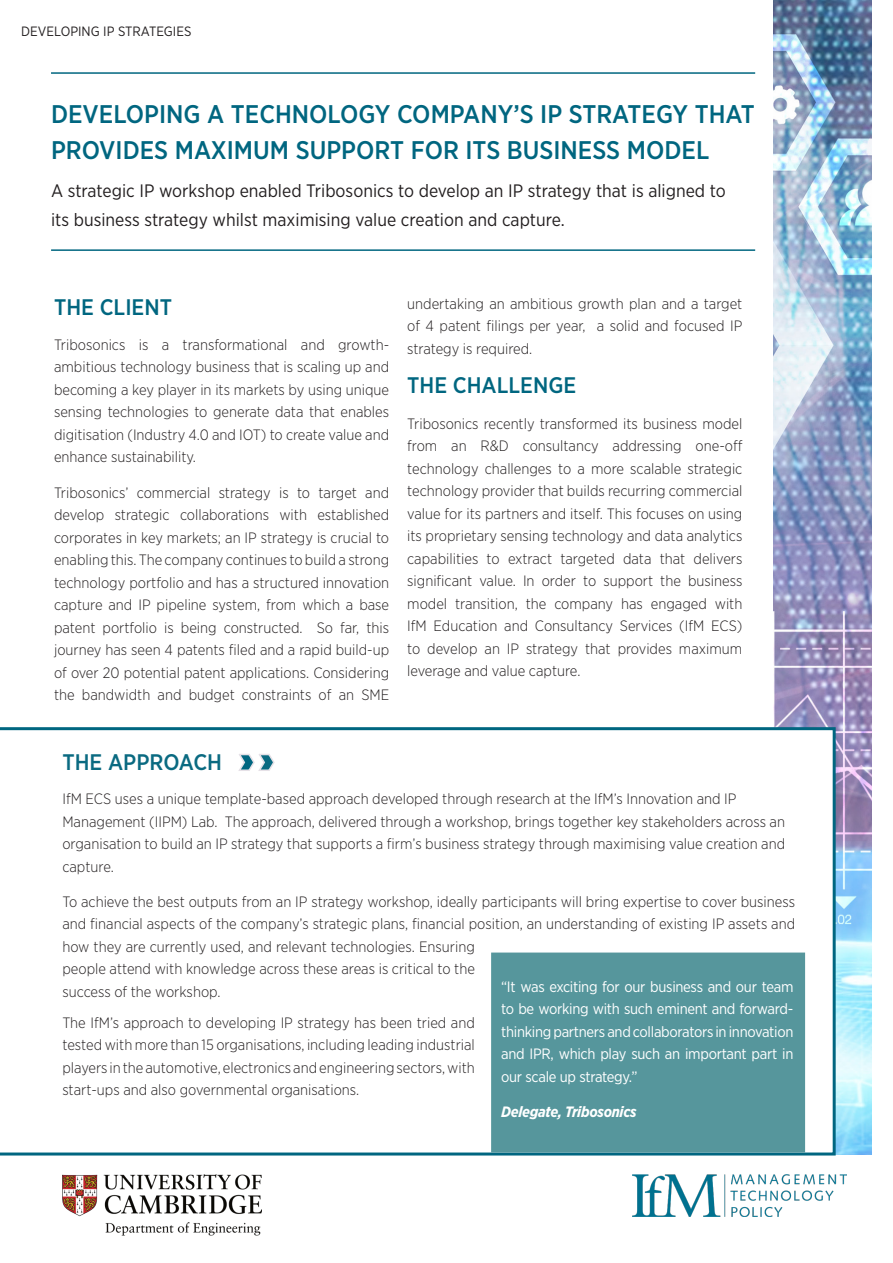
<style>
.page{position:relative;width:893px;height:1263px;background:#fff}
.page>*{position:absolute;margin:0;border:0;box-sizing:border-box;transform-origin:0 0}
.t1{font:500 25.5px "Gotham Narrow";color:#006680}
.t2{font:500 22.5px "Gotham Narrow";color:#006680}
.t3{font:500 22.5px "Gotham Narrow";color:#0a6a81}
.t4{font:18px/28.5px "Gotham Narrow";color:#231f20}
.t5{font:300 15px/22.5px "Gotham Narrow";color:#231f20;text-align:justify}
.t6{font:15px/22.5px "Gotham Narrow";letter-spacing:-.02em;color:#fff;text-align:justify}
.t7{font:italic 700 15px "Gotham Narrow";letter-spacing:-.02em;color:#fff}
.t8{font:13.5px "Gotham Narrow";color:#231f20}
</style>
<div class="page">
<img style="left:774px;top:0;width:97px;height:1154px">
<svg style="left:0;top:727px;width:836px;height:428px"></svg>
<hr style="left:51px;top:249px;width:704px;height:2px;background:#006680">
<hr style="left:51px;top:72px;width:704px;height:2px;background:#006680">
<svg style="left:238px;top:753px;width:38px;height:19px"></svg>
<div style="left:491px;top:952px;width:314px;height:200px;background:#56969c;border:2px solid #56969c"></div>
<img style="left:62px;top:1175px;width:199px;height:61px">
<img style="left:632px;top:1175px;width:214px;height:41px">
<p class="t8" style="left:21px;top:23px;width:172px">DEVELOPING IP STRATEGIES</p>
<p class="t1" style="left:51px;top:98px;width:705px">DEVELOPING A TECHNOLOGY COMPANY’S IP STRATEGY THAT</p>
<p class="t1" style="left:51px;top:133px;width:660px">PROVIDES MAXIMUM SUPPORT FOR ITS BUSINESS MODEL</p>
<p class="t4" style="left:51px;top:176px;width:676px">A strategic IP workshop enabled Tribosonics to develop an IP strategy that is aligned to its business strategy whilst maximising value creation and capture.</p>
<p class="t2" style="left:54px;top:292px;width:120px">THE CLIENT</p>
<p class="t5" style="left:54px;top:333px;width:337px">Tribosonics is a transformational and growth&shy;ambitious technology business that is scaling up and becoming a key player in its markets by using unique sensing technologies to generate data that enables digitisation (Industry 4.0 and IOT) to create value and enhance sustainability.</p>
<p class="t5" style="left:54px;top:481px;width:337px">Tribosonics’ commercial strategy is to target and develop strategic collaborations with established corporates in key markets; an IP strategy is crucial to enabling this. The company continues to build a strong technology portfolio and has a structured innovation capture and IP pipeline system, from which a base patent portfolio is being constructed. So far, this journey has seen 4 patents filed and a rapid build-up of over 20 potential patent applications. Considering the bandwidth and budget constraints of an SME</p>
<p class="t5" style="left:407px;top:292px;width:337px">undertaking an ambitious growth plan and a target of 4 patent filings per year, a solid and focused IP strategy is required.</p>
<p class="t2" style="left:407px;top:371px;width:171px">THE CHALLENGE</p>
<p class="t5" style="left:407px;top:412px;width:337px">Tribosonics recently transformed its business model from an R&amp;D consultancy addressing one-off technology challenges to a more scalable strategic technology provider that builds recurring commercial value for its partners and itself. This focuses on using its proprietary sensing technology and data analytics capabilities to extract targeted data that delivers significant value. In order to support the business model transition, the company has engaged with IfM Education and Consultancy Services (IfM ECS) to develop an IP strategy that provides maximum leverage and value capture.</p>
<p class="t3" style="left:62px;top:748px;width:161px">THE APPROACH</p>
<p class="t5" style="left:62px;top:787px;width:724px;text-align:left">IfM ECS uses a unique template-based approach developed through research at the IfM’s Innovation and IP Management (IIPM) Lab. The approach, delivered through a workshop, brings together key stakeholders across an organisation to build an IP strategy that supports a firm’s business strategy through maximising value creation and capture.</p>
<p class="t5" style="left:62px;top:890px;width:734px;text-align:left">To achieve the best outputs from an IP strategy workshop, ideally participants will bring expertise to cover business and financial aspects of the company’s strategic plans, financial position, an understanding of existing IP assets and how they are currently used, and relevant technologies. Ensuring<br>people attend with knowledge across these areas is critical to the<br>success of the workshop.</p>
<p class="t5" style="left:62px;top:1011px;width:414px">The IfM’s approach to developing IP strategy has been tried and tested with more than 15 organisations, including leading industrial players in the automotive, electronics and engineering sectors, with start-ups and also governmental organisations.</p>
<p class="t6" style="left:501px;top:975px;width:294px">“It was exciting for our business and our team to be working with such eminent and forward&shy;thinking partners and collaborators in innovation and IPR, which play such an important part in our scale up strategy.”</p>
<p class="t7" style="left:501px;top:1102px;width:137px">Delegate, Tribosonics</p>
</div>
